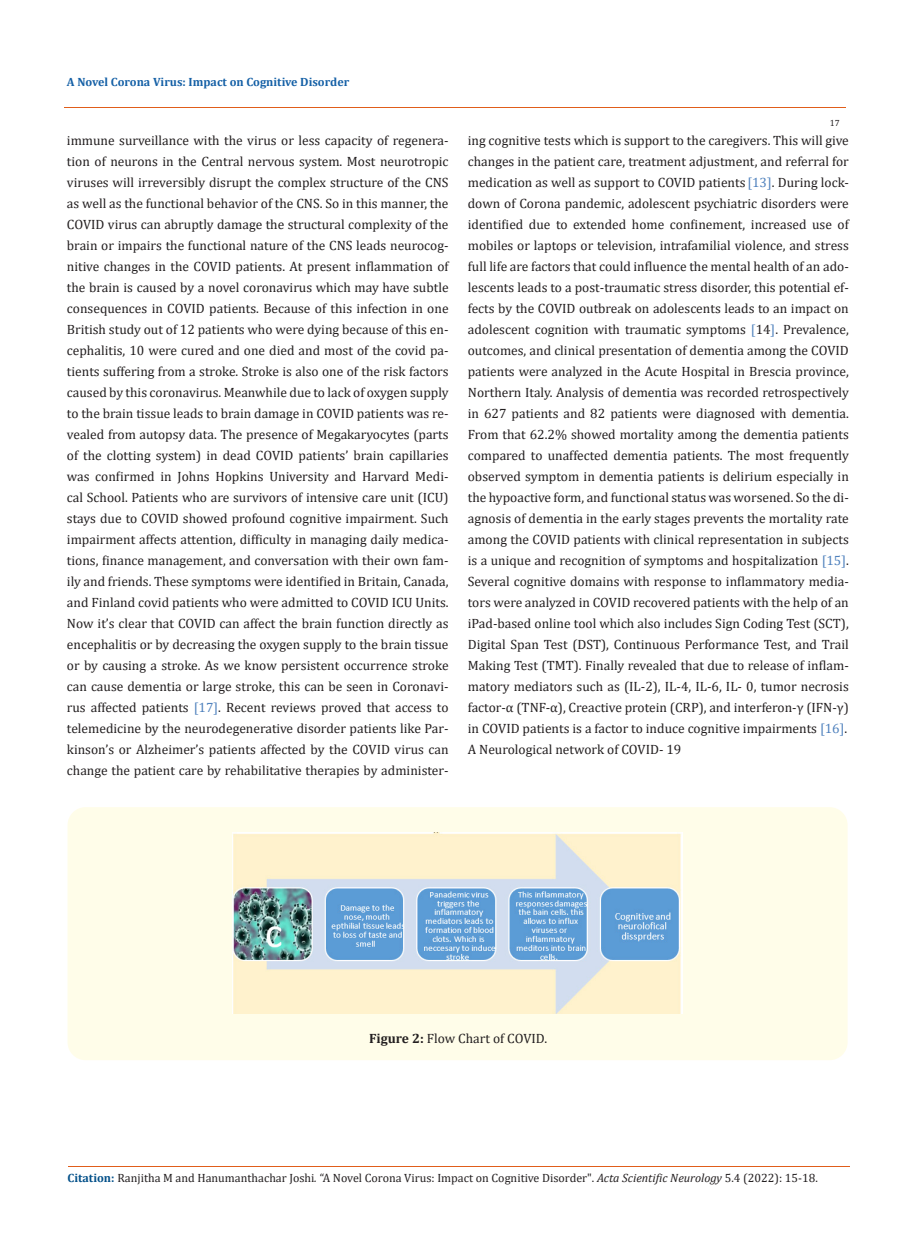
<style>
.page{position:relative;width:917px;height:1260px;background:#fff}
.page>*{position:absolute;margin:0;border:0;box-sizing:border-box;transform-origin:0 0}
.t1{font:13.5px/21px "Cambria";color:#231f20;text-align:justify}
.t2{font:12px "Cambria";color:#231f20}
.t3{font:700 12px "Cambria";color:#1560a6}
.t4{font:9px "Cambria";color:#231f20}
.s1{color:#4f81bd}
.s2{font-weight:700}
.s3{font-weight:700;color:#035089}
.s4{font-style:italic}
</style>
<div class="page">
<div style="left:68px;top:807px;width:779px;height:253px;background:#fffde9;border-radius:18px"></div>
<img style="left:232px;top:832px;width:450px;height:181px">
<hr style="left:64px;top:108px;width:781px;height:1px;background:#e05d1a">
<hr style="left:68px;top:1166px;width:781px;height:1px;background:#e05d1a">
<p class="t3" style="left:67px;top:73px;width:284px">A Novel Corona Virus: Impact on Cognitive Disorder</p>
<p class="t4" style="left:829px;top:118px;width:11px">17</p>
<p class="t1" style="left:67px;top:130px;width:383px">immune surveillance with the virus or less capacity of regenera&shy;tion of neurons in the Central nervous system. Most neurotropic viruses will irreversibly disrupt the complex structure of the CNS as well as the functional behavior of the CNS. So in this manner, the COVID virus can abruptly damage the structural complexity of the brain or impairs the functional nature of the CNS leads neurocog&shy;nitive changes in the COVID patients. At present inflammation of the brain is caused by a novel coronavirus which may have subtle consequences in COVID patients. Because of this infection in one British study out of 12 patients who were dying because of this en&shy;cephalitis, 10 were cured and one died and most of the covid pa&shy;tients suffering from a stroke. Stroke is also one of the risk factors caused by this coronavirus. Meanwhile due to lack of oxygen supply to the brain tissue leads to brain damage in COVID patients was re&shy;vealed from autopsy data. The presence of Megakaryocytes (parts of the clotting system) in dead COVID patients’ brain capillaries was confirmed in Johns Hopkins University and Harvard Medi&shy;cal School. Patients who are survivors of intensive care unit (ICU) stays due to COVID showed profound cognitive impairment. Such impairment affects attention, difficulty in managing daily medica&shy;tions, finance management, and conversation with their own fam&shy;ily and friends. These symptoms were identified in Britain, Canada, and Finland covid patients who were admitted to COVID ICU Units.<br>Now it’s clear that COVID can affect the brain function directly as encephalitis or by decreasing the oxygen supply to the brain tissue or by causing a stroke. As we know persistent occurrence stroke can cause dementia or large stroke, this can be seen in Coronavi&shy;rus affected patients <span class="s1">[17]</span>. Recent reviews proved that access to telemedicine by the neurodegenerative disorder patients like Par&shy;kinson’s or Alzheimer’s patients affected by the COVID virus can change the patient care by rehabilitative therapies by administer-</p>
<p class="t1" style="left:468px;top:130px;width:382px">ing cognitive tests which is support to the caregivers. This will give changes in the patient care, treatment adjustment, and referral for medication as well as support to COVID patients <span class="s1">[13]</span>. During lock&shy;down of Corona pandemic, adolescent psychiatric disorders were identified due to extended home confinement, increased use of mobiles or laptops or television, intrafamilial violence, and stress full life are factors that could influence the mental health of an ado&shy;lescents leads to a post-traumatic stress disorder, this potential ef&shy;fects by the COVID outbreak on adolescents leads to an impact on adolescent cognition with traumatic symptoms <span class="s1">[</span>14<span class="s1">]</span>. Prevalence, outcomes, and clinical presentation of dementia among the COVID patients were analyzed in the Acute Hospital in Brescia province, Northern Italy. Analysis of dementia was recorded retrospectively in 627 patients and 82 patients were diagnosed with dementia.<br>From that 62.2% showed mortality among the dementia patients compared to unaffected dementia patients. The most frequently observed symptom in dementia patients is delirium especially in the hypoactive form, and functional status was worsened. So the di&shy;agnosis of dementia in the early stages prevents the mortality rate among the COVID patients with clinical representation in subjects is a unique and recognition of symptoms and hospitalization <span class="s1">[15]</span>.<br>Several cognitive domains with response to inflammatory media&shy;tors were analyzed in COVID recovered patients with the help of an iPad-based online tool which also includes Sign Coding Test (SCT), Digital Span Test (DST), Continuous Performance Test, and Trail Making Test (TMT). Finally revealed that due to release of inflam&shy;matory mediators such as (IL-2), IL-4, IL-6, IL- 0, tumor necrosis factor-α (TNF-α), Creactive protein (CRP), and interferon-γ (IFN-γ) in COVID patients is a factor to induce cognitive impairments <span class="s1">[16]</span>.</p>
<p class="t1" style="left:468px;top:739px;width:215px">A Neurological network of COVID- 19</p>
<p class="t1" style="left:369px;top:1028px;width:180px"><span class="s2">Figure 2:</span> Flow Chart of COVID.</p>
<p class="t2" style="left:68px;top:1171px;width:751px"><span class="s3">Citation:</span> Ranjitha M and Hanumanthachar Joshi<span class="s4">.</span> “A Novel Corona Virus: Impact on Cognitive Disorder". <span class="s4">Acta Scientific Neurology</span> 5.4 (2022): 15-18.</p>
</div>
